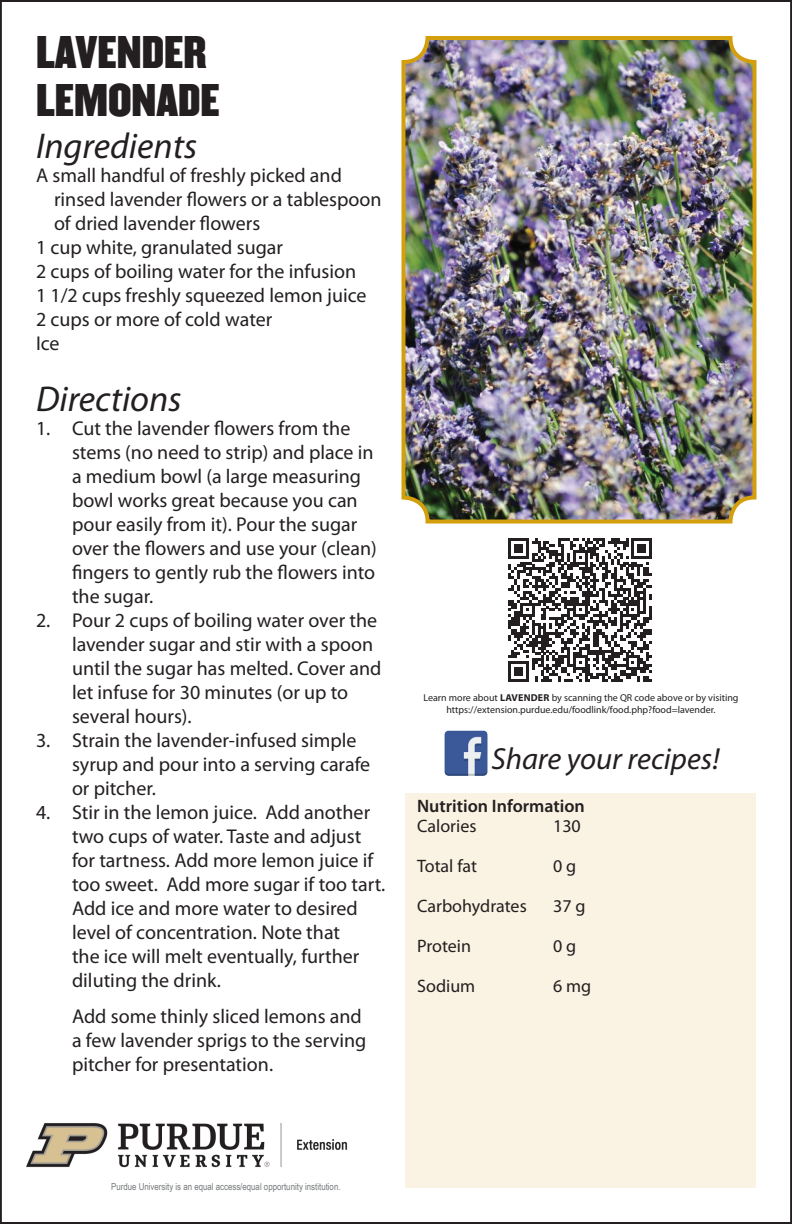
<style>
.page{position:relative;width:792px;height:1224px;background:#fff}
.page>*{position:absolute;margin:0;border:0;box-sizing:border-box;transform-origin:0 0}
.RECIPE_TITLE{font:40px/48px "Champion HTF Middleweight";color:#231f20}
.Subhead{font:italic 36px "Myriad Pro";color:#231f20}
.NUTRITION_INFO{font:italic 30.6px "Myriad Pro";color:#231f20}
.NUMBERS{font:20px/24px "Myriad Pro";color:#231f20}
.Ingredients{font:20px/24px "Myriad Pro";color:#231f20}
.NUTRITION_INFO-2{font:18px "Myriad Pro";color:#231f20}
.Nutrition_Semibold{font:600 18px "Myriad Pro";color:#231f20}
.QR_CODE{font:10px/12px "Myriad Pro";color:#231f20;text-align:center}
.t1{font:9.6px "Arial Narrow";color:#76787b}
.s1{font-weight:700}
</style>
<div class="page">
<img style="left:407px;top:41px;width:344px;height:478px">
<div style="left:402px;top:36px;width:354px;height:488px;border:4px solid #d49f0c;border-radius:24px"></div>
<svg style="left:508px;top:538px;width:144px;height:144px"></svg>
<div style="left:406px;top:794px;width:350px;height:394px;background:#faf2e2"></div>
<img style="left:444px;top:730px;width:44px;height:46px">
<img style="left:27px;top:1123px;width:321px;height:45px">
<p class="RECIPE_TITLE" style="left:36px;top:30px;width:186px">LAVENDER<br>LEMONADE</p>
<p class="Subhead" style="left:36px;top:124px;width:163px">Ingredients</p>
<p class="Ingredients" style="left:54px;top:163px;width:329px;text-indent:-18px">A small handful of freshly picked and rinsed lavender flowers or a tablespoon of dried lavender flowers</p>
<p class="Ingredients" style="left:36px;top:235px;width:249px">1 cup white, granulated sugar</p>
<p class="Ingredients" style="left:36px;top:259px;width:322px">2 cups of boiling water for the infusion</p>
<p class="Ingredients" style="left:36px;top:283px;width:332px">1 1/2 cups freshly squeezed lemon juice</p>
<p class="Ingredients" style="left:36px;top:307px;width:238px">2 cups or more of cold water</p>
<p class="Ingredients" style="left:36px;top:331px;width:25px">Ice</p>
<p class="Subhead" style="left:36px;top:377px;width:147px">Directions</p>
<p class="NUMBERS" style="left:72px;top:416px;width:306px;text-indent:-36px">1. Cut the lavender flowers from the stems (no need to strip) and place in a medium bowl (a large measuring bowl works great because you can pour easily from it). Pour the sugar over the flowers and use your (clean) fingers to gently rub the flowers into the sugar.</p>
<p class="NUMBERS" style="left:72px;top:608px;width:311px;text-indent:-36px">2. Pour 2 cups of boiling water over the lavender sugar and stir with a spoon until the sugar has melted. Cover and let infuse for 30 minutes (or up to several hours).</p>
<p class="NUMBERS" style="left:72px;top:728px;width:300px;text-indent:-36px">3. Strain the lavender-infused simple syrup and pour into a serving carafe or pitcher.</p>
<p class="NUMBERS" style="left:72px;top:800px;width:315px;text-indent:-36px">4. Stir in the lemon juice. Add another two cups of water. Taste and adjust for tartness. Add more lemon juice if too sweet. Add more sugar if too tart.<br>Add ice and more water to desired level of concentration. Note that<br>the ice will melt eventually, further diluting the drink.</p>
<p class="NUMBERS" style="left:72px;top:1004px;width:296px">Add some thinly sliced lemons and a few lavender sprigs to the serving pitcher for presentation.</p>
<p class="QR_CODE" style="left:424px;top:692px;width:316px">Learn more about <span class="s1">LAVENDER</span> by scanning the QR code above or by visiting https://extension.purdue.edu/foodlink/food.php?food=lavender.</p>
<p class="NUTRITION_INFO" style="left:491px;top:740px;width:230px">Share your recipes!</p>
<p class="Nutrition_Semibold" style="left:417px;top:795px;width:169px">Nutrition Information</p>
<p class="NUTRITION_INFO-2" style="left:417px;top:815px;width:61px">Calories</p>
<p class="NUTRITION_INFO-2" style="left:553px;top:815px;width:29px">130</p>
<p class="NUTRITION_INFO-2" style="left:417px;top:855px;width:62px">Total fat</p>
<p class="NUTRITION_INFO-2" style="left:553px;top:855px;width:25px">0 g</p>
<p class="NUTRITION_INFO-2" style="left:417px;top:895px;width:111px">Carbohydrates</p>
<p class="NUTRITION_INFO-2" style="left:553px;top:895px;width:34px">37 g</p>
<p class="NUTRITION_INFO-2" style="left:417px;top:935px;width:55px">Protein</p>
<p class="NUTRITION_INFO-2" style="left:553px;top:935px;width:25px">0 g</p>
<p class="NUTRITION_INFO-2" style="left:417px;top:975px;width:60px">Sodium</p>
<p class="NUTRITION_INFO-2" style="left:553px;top:975px;width:40px">6 mg</p>
<p class="t1" style="left:111px;top:1180px;width:231px">Purdue University is an equal access/equal opportunity institution.</p>
</div>
